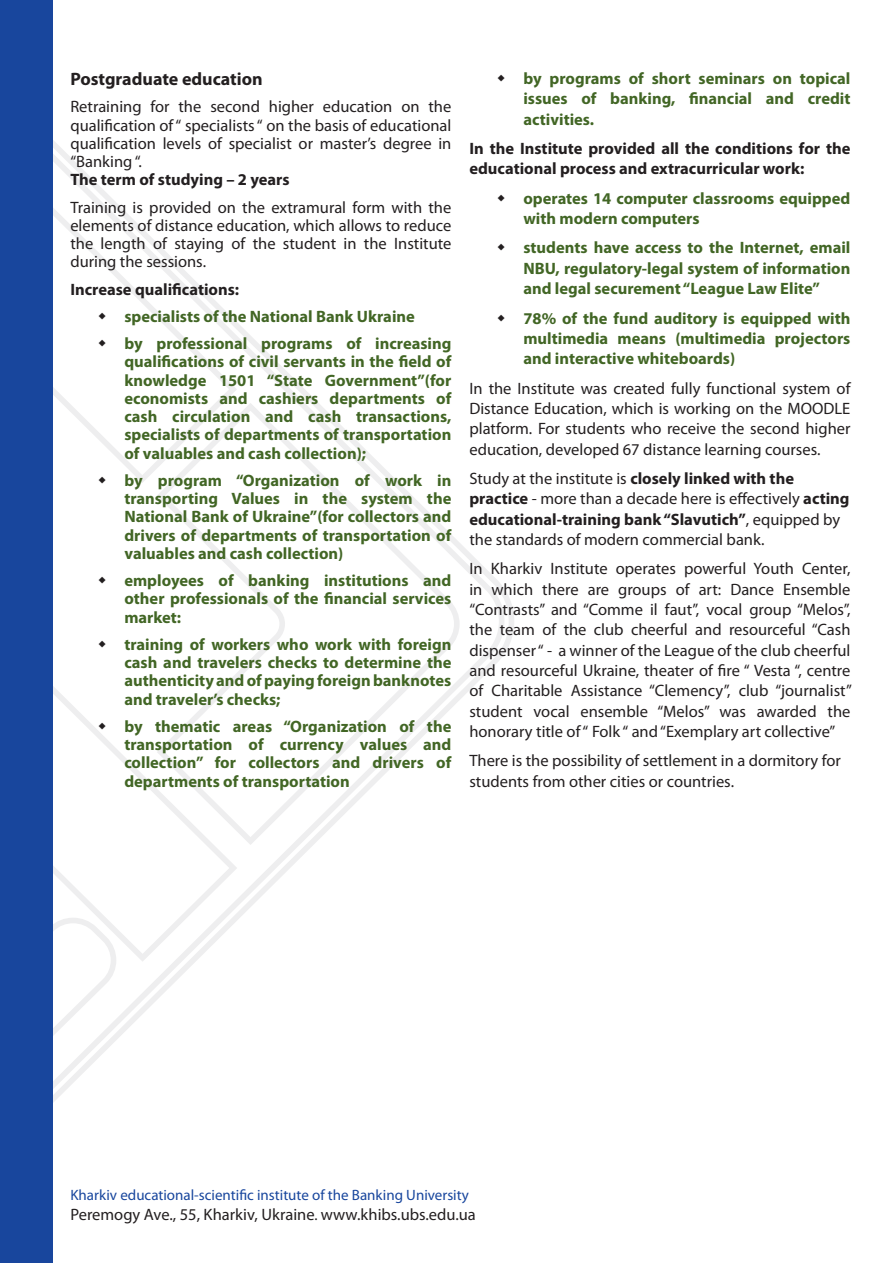
<style>
.page{position:relative;width:893px;height:1263px;background:#fff}
.page>*{position:absolute;margin:0;border:0;box-sizing:border-box;transform-origin:0 0}
.t1{font:700 18px "Myriad Pro";color:#231f20}
.t2{font:16.5px/20.4px "Myriad Pro";color:#231f20;text-align:justify}
.t3{font:700 16.5px/18.3px "Myriad Pro";color:#426625;text-align:justify}
.t4{font:700 16.5px/20.4px "Myriad Pro";color:#231f20}
.t5{font:15px "Myriad Pro";color:#18469d}
.s1{font-weight:700}
.s2{font-size:15px}
</style>
<div class="page">
<svg style="left:52px;top:123px;width:462px;height:997px"></svg>
<svg style="left:157px;top:403px;width:303px;height:442px"></svg>
<svg style="left:52px;top:659px;width:185px;height:303px"></svg>
<svg style="left:52px;top:180px;width:185px;height:303px"></svg>
<svg style="left:52px;top:918px;width:64px;height:144px"></svg>
<div style="left:0;top:0;width:52px;height:1263px;background:#18469d"></div>
<svg style="left:99px;top:312px;width:24px;height:11px"></svg>
<svg style="left:99px;top:340px;width:24px;height:10px"></svg>
<svg style="left:99px;top:476px;width:24px;height:11px"></svg>
<svg style="left:99px;top:577px;width:24px;height:10px"></svg>
<svg style="left:99px;top:640px;width:24px;height:11px"></svg>
<svg style="left:99px;top:722px;width:24px;height:11px"></svg>
<svg style="left:498px;top:194px;width:16px;height:11px"></svg>
<svg style="left:498px;top:244px;width:16px;height:10px"></svg>
<svg style="left:498px;top:314px;width:16px;height:10px"></svg>
<p class="t1" style="left:70px;top:67px;width:194px">Postgraduate education</p>
<p class="t2" style="left:70px;top:98px;width:383px;line-height:18.3px">Retraining for the second higher education on the qualification of “ specialists “ on the basis of educational qualification levels of specialist or master’s degree in “Banking “.</p>
<p class="t4" style="left:70px;top:169px;width:221px">The term of studying – 2 years</p>
<p class="t2" style="left:70px;top:198px;width:383px;line-height:18.3px">Training is provided on the extramural form with the elements of distance education, which allows to reduce the length of staying of the student in the Institute during the sessions.</p>
<p class="t4" style="left:70px;top:278px;width:170px">Increase qualifications:</p>
<p class="t3" style="left:124px;top:307px;width:292px">specialists of the National Bank Ukraine</p>
<p class="t3" style="left:124px;top:334px;width:329px">by professional programs of increasing qualifications of civil servants in the field of knowledge 1501 “State Government”(for economists and cashiers departments of cash circulation and cash transactions, specialists of departments of transportation of valuables and cash collection);</p>
<p class="t3" style="left:124px;top:471px;width:329px">by program “Organization of work in transporting Values in the system the National Bank of Ukraine”(for collectors and drivers of departments of transportation of valuables and cash collection)</p>
<p class="t3" style="left:124px;top:571px;width:329px">employees of banking institutions and other professionals of the financial services market:</p>
<p class="t3" style="left:124px;top:635px;width:329px">training of workers who work with foreign cash and travelers checks to determine the authenticity and of paying foreign banknotes and traveler’s checks;</p>
<p class="t3" style="left:124px;top:717px;width:329px">by thematic areas “Organization of the transportation of currency values and collection” for collectors and drivers of departments of transportation</p>
<p class="t3" style="left:523px;top:68px;width:329px;line-height:20.4px">by programs of short seminars on topical issues of banking, financial and credit activities.</p>
<p class="t4" style="left:469px;top:138px;width:383px">In the Institute provided all the conditions for the educational process and extracurricular work:</p>
<p class="t3" style="left:523px;top:187px;width:328px;line-height:20.4px">operates 14 computer classrooms equipped with modern computers</p>
<p class="t3" style="left:523px;top:237px;width:329px;line-height:20.4px">students have access to the Internet, email NBU, regulatory-legal system of information and legal securement “League Law Elite”</p>
<p class="t3" style="left:523px;top:307px;width:329px;line-height:20.4px">78% of the fund auditory is equipped with multimedia means (multimedia projectors and interactive whiteboards)</p>
<p class="t2" style="left:469px;top:378px;width:383px">In the Institute was created fully functional system of Distance Education, which is working on the MOODLE platform. For students who receive the second higher education, developed 67 distance learning courses.</p>
<p class="t2" style="left:469px;top:468px;width:382px;text-align:left">Study at the institute is <span class="s1">closely linked with the practice</span> - more than a decade here is effectively <span class="s1">acting educational-training bank “Slavutich”</span>, equipped by the standards of modern commercial bank.</p>
<p class="t2" style="left:469px;top:558px;width:384px">In Kharkiv Institute operates powerful Youth Center, in which there are groups of art: Dance Ensemble “Contrasts” and “Comme il faut”, vocal group “Melos”, the team of the club cheerful and resourceful “Cash dispenser “ - a winner of the League of the club cheerful and resourceful Ukraine, theater of fire “ Vesta “, centre of Charitable Assistance “Clemency”, club “journalist” student vocal ensemble “Melos” was awarded the honorary title of “ Folk “ and “Exemplary art collective”</p>
<p class="t2" style="left:469px;top:750px;width:373px">There is the possibility of settlement in a dormitory for students from other cities or countries.</p>
<p class="t5" style="left:70px;top:1186px;width:400px">Kharkiv educational-scientific institute of the Banking University</p>
<p class="t2" style="left:70px;top:1204px;width:407px">Peremogy Ave., 55, Kharkiv, Ukraine<span class="s2">.</span> www.khibs.ubs.edu.ua</p>
</div>
